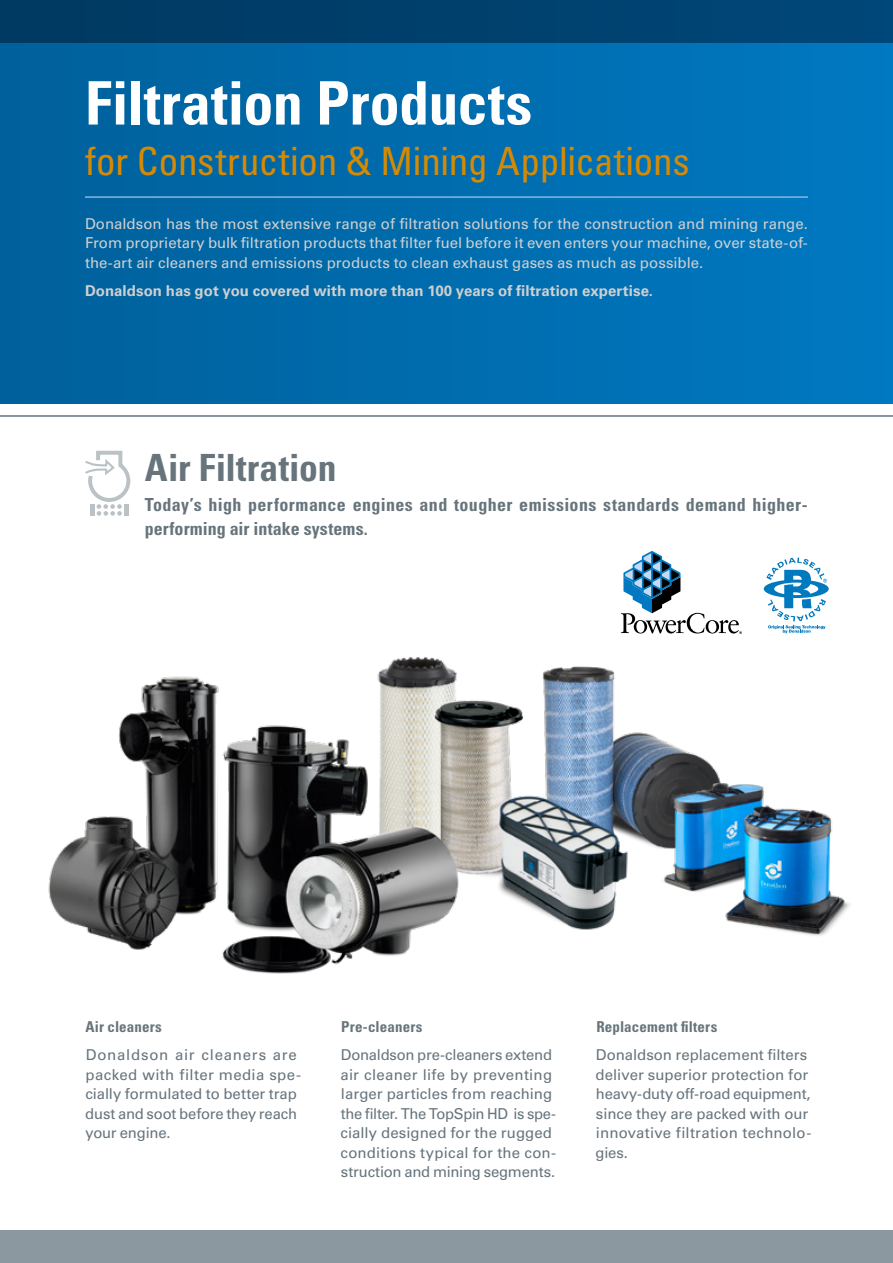
<style>
.page{position:relative;width:893px;height:1263px;background:#fff}
.page>*{position:absolute;margin:0;border:0;box-sizing:border-box;transform-origin:0 0}
.t1{font:60px "Univers LTCYR 67 Bold Cond";color:#fff}
.H2_26pt{font:condensed 39px "Univers LTCYR 57";letter-spacing:-.005em;color:#d68a04}
.t2{font:37.5px "Univers LTCYR 67 Bold Cond";letter-spacing:.005em;color:#67747c}
.t3{font:18px/24px "Univers LTCYR 67 Bold Cond";letter-spacing:.02em;color:#67747c}
.Body{font:15px/19.5px "Univers LTCYR 55 Roman";color:#67747c}
.Intro{font:15px/19.5px "Univers LTCYR 55 Roman";color:#cfd0d0;text-align:justify}
.Intro-2{font:700 15px "Univers LTCYR 65";letter-spacing:.005em;color:#cfd0d0}
.t4{font:15px "Univers LTCYR 67 Bold Cond";letter-spacing:.01em;color:#67747c}
</style>
<div class="page">
<div style="left:0;top:1230px;width:893px;height:33px;background:#8b98a0"></div>
<hr style="left:0;top:415px;width:893px;height:2px;background:#67747c">
<div style="left:0;top:0;width:893px;height:404px;background:linear-gradient(to right,#00609a,#0079c1)"></div>
<img style="left:892px;top:43px;width:1px;height:361px">
<svg style="left:892px;top:152px;width:1px;height:85px"></svg>
<div style="left:0;top:0;width:893px;height:43px;background:#00406d"></div>
<svg style="left:85px;top:450px;width:46px;height:66px"></svg>
<svg style="left:621px;top:551px;width:117px;height:71px"></svg>
<svg style="left:764px;top:558px;width:65px;height:64px"></svg>
<img style="left:48px;top:622px;width:802px;height:352px">
<hr style="left:85px;top:196px;width:723px;height:2px;background:#86b7e3">
<h1 class="t1" style="left:85px;top:66px;width:449px">Filtration Products</h1>
<p class="H2_26pt" style="left:85px;top:136px;width:606px">for Construction &amp; Mining Applications</p>
<p class="Intro" style="left:85px;top:213px;width:724px">Donaldson has the most extensive range of filtration solutions for the construction and mining range.<br>From proprietary bulk filtration products that filter fuel before it even enters your machine, over state-of&shy;the-art air cleaners and emissions products to clean exhaust gases as much as possible.</p>
<p class="Intro-2" style="left:85px;top:280px;width:570px">Donaldson has got you covered with more than 100 years of filtration expertise.</p>
<h3 class="t2" style="left:145px;top:444px;width:193px">Air Filtration</h3>
<h4 class="t3" style="left:145px;top:492px;width:665px">Today’s high performance engines and tougher emissions standards demand higher&shy;performing air intake systems.</h4>
<h5 class="t4" style="left:86px;top:1018px;width:78px">Air cleaners</h5>
<p class="Body" style="left:85px;top:1044px;width:217px">Donaldson air cleaners are packed with filter media spe&shy;cially formulated to better trap dust and soot before they reach your engine.</p>
<h5 class="t4" style="left:341px;top:1018px;width:83px">Pre-cleaners</h5>
<p class="Body" style="left:340px;top:1044px;width:217px">Donaldson pre-cleaners extend air cleaner life by preventing larger particles from reaching the filter. The TopSpin HD is spe&shy;cially designed for the rugged conditions typical for the con&shy;struction and mining segments.</p>
<h5 class="t4" style="left:596px;top:1018px;width:122px">Replacement filters</h5>
<p class="Body" style="left:596px;top:1044px;width:217px">Donaldson replacement filters deliver superior protection for heavy-duty off-road equipment, since they are packed with our innovative filtration technolo&shy;gies.</p>
</div>
